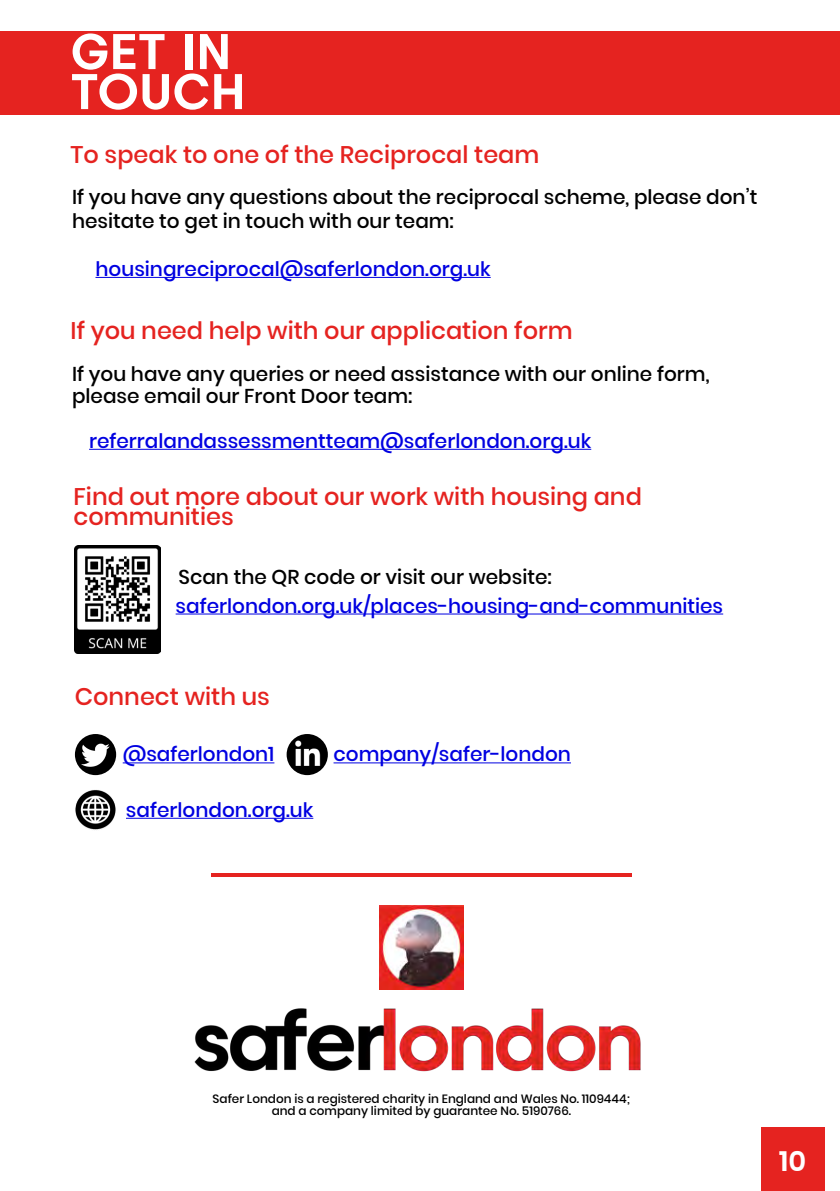
<style>
.page{position:relative;width:840px;height:1191px;background:#fff}
.page>*{position:absolute;margin:0;border:0;box-sizing:border-box;transform-origin:0 0}
.t1{font:700 50px/40px "Caros";color:#fff}
.t2{font:600 28px "Poppins";color:#fff}
.t3{font:500 24px/20px "Poppins";color:#e52320}
.t4{font:500 20px/24px "Poppins";color:#000}
.t5{font:500 20px "Poppins";color:#0000e1}
.t6{font:500 12px/12px "Poppins";color:#000;text-align:center}
</style>
<div class="page">
<div style="left:0;top:31px;width:839px;height:84px;background:#e52320"></div>
<div style="left:760px;top:1127px;width:63px;height:64px;background:#e52320"></div>
<img style="left:75px;top:734px;width:41px;height:41px;border-radius:21px">
<hr style="left:123px;top:762px;width:151px;height:1px;background:#0000e1">
<hr style="left:333px;top:762px;width:237px;height:1px;background:#0000e1">
<hr style="left:126px;top:817px;width:187px;height:1px;background:#0000e1">
<hr style="left:95px;top:277px;width:395px;height:1px;background:#0000e1">
<hr style="left:89px;top:449px;width:502px;height:1px;background:#0000e1">
<hr style="left:175px;top:613px;width:547px;height:1px;background:#0000e1">
<img style="left:74px;top:545px;width:86px;height:108px">
<img style="left:286px;top:734px;width:42px;height:41px;border-radius:21px">
<img style="left:75px;top:789px;width:41px;height:41px;border-radius:21px">
<img style="left:194px;top:1008px;width:447px;height:64px">
<img style="left:379px;top:905px;width:84px;height:84px">
<hr style="left:211px;top:873px;width:420px;height:4px;background:#e52320">
<h1 class="t1" style="left:71px;top:30px;width:176px">GET IN<br>TOUCH</h1>
<p class="t3" style="left:71px;top:144px;width:470px">To speak to one of the Reciprocal team</p>
<p class="t4" style="left:72px;top:185px;width:686px">If you have any questions about the reciprocal scheme, please don’t hesitate to get in touch with our team:</p>
<p class="t5" style="left:95px;top:257px;width:396px">housingreciprocal@saferlondon.org.uk</p>
<p class="t3" style="left:71px;top:321px;width:503px">If you need help with our application form</p>
<p class="t4" style="left:72px;top:363px;width:638px;line-height:22px">If you have any queries or need assistance with our online form, please email our Front Door team:</p>
<p class="t5" style="left:89px;top:429px;width:503px">referralandassessmentteam@saferlondon.org.uk</p>
<p class="t3" style="left:73px;top:487px;width:569px">Find out more about our work with housing and communities</p>
<p class="t4" style="left:178px;top:565px;width:374px">Scan the QR code or visit our website:</p>
<p class="t5" style="left:175px;top:594px;width:548px">saferlondon.org.uk/places-housing-and-communities</p>
<p class="t3" style="left:75px;top:687px;width:196px">Connect with us</p>
<p class="t5" style="left:123px;top:743px;width:153px">@saferlondon1</p>
<p class="t5" style="left:333px;top:743px;width:239px">company/safer-london</p>
<p class="t5" style="left:126px;top:798px;width:189px">saferlondon.org.uk</p>
<p class="t6" style="left:212px;top:1093px;width:419px">Safer London is a registered charity in England and Wales No. 1109444; and a company limited by guarantee No. 5190766.</p>
<h2 class="t2" style="left:778px;top:1144px;width:28px">10</h2>
</div>
